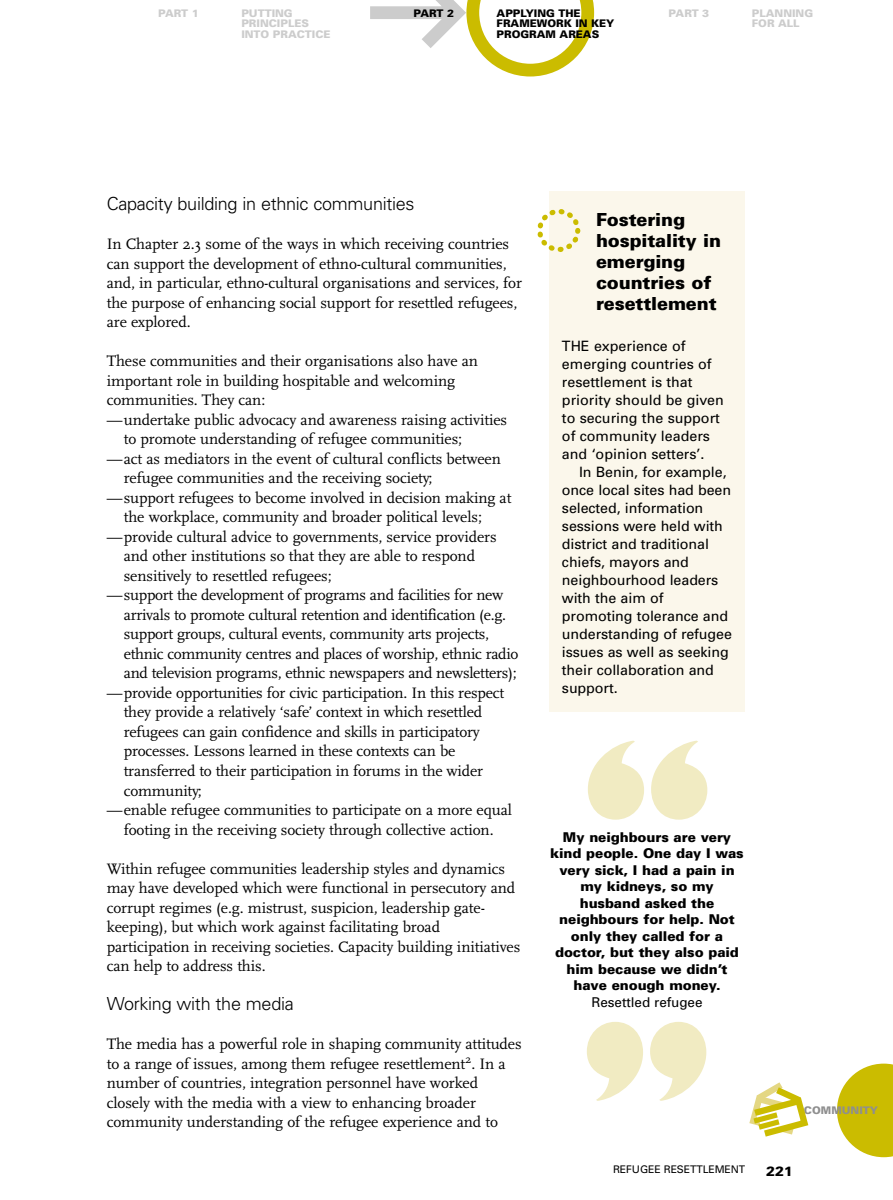
<style>
.page{position:relative;width:893px;height:1200px;background:#fff}
.page>*{position:absolute;margin:0;border:0;box-sizing:border-box;transform-origin:0 0}
.t1{font:800 172.5px/281.1px "Gill Sans";color:#f1ebc2}
.t2{font:300 18px "Univers";letter-spacing:-.015em;color:#000}
.t3{font:900 18px/21px "Univers";letter-spacing:-.005em;color:#000}
.t4{font:15.75px/19.5px "Scala";letter-spacing:-.005em;color:#000}
.t5{font:14.25px/18px "Univers";letter-spacing:-.005em;color:#000}
.t6{font:900 13.5px/16.5px "Univers";letter-spacing:-.005em;color:#000;text-align:center}
.t7{font:13.5px "Univers";letter-spacing:-.005em;color:#000}
.t8{font:900 10.5px/10.5px "Univers";color:#ccc}
.t9{font:900 10.5px/10.5px "Univers";color:#000}
.t10{font:10.5px "Univers";letter-spacing:-.01em;color:#000}
.t11{font:900 10.5px "Univers";color:#8f8f8f}
</style>
<div class="page">
<svg style="left:837px;top:1063px;width:55px;height:93px"></svg>
<svg style="left:370px;top:0;width:224px;height:76px"></svg>
<svg style="left:749px;top:1082px;width:60px;height:55px"></svg>
<div style="left:549px;top:191px;width:196px;height:521px;background:#fbf7eb"></div>
<div style="left:537px;top:209px;width:43px;height:43px;border:5px dashed #cbbc00;border-radius:50%"></div>
<p class="t8" style="left:158px;top:9px;width:42px">PART 1</p>
<p class="t8" style="left:241px;top:9px;width:91px">PUTTING<br>PRINCIPLES<br>INTO PRACTICE</p>
<p class="t9" style="left:413px;top:9px;width:42px">PART 2</p>
<p class="t9" style="left:496px;top:9px;width:119px">APPLYING THE<br>FRAMEWORK IN KEY<br>PROGRAM AREAS</p>
<p class="t8" style="left:668px;top:9px;width:42px">PART 3</p>
<p class="t8" style="left:751px;top:9px;width:63px">PLANNING<br>FOR ALL</p>
<p class="t2" style="left:107px;top:197px;width:309px">Capacity building in ethnic communities</p>
<p class="t4" style="left:107px;top:236px;width:417px">In Chapter 2.3 some of the ways in which receiving countries can support the development of ethno-cultural communities, and, in particular, ethno-cultural organisations and services, for the purpose of enhancing social support for resettled refugees, are explored.</p>
<p class="t4" style="left:107px;top:353px;width:373px">These communities and their organisations also have an</p>
<p class="t4" style="left:107px;top:372px;width:350px">important role in building hospitable and welcoming</p>
<p class="t4" style="left:107px;top:392px;width:160px">communities. They can:</p>
<p class="t4" style="left:107px;top:411px;width:402px">—undertake public advocacy and awareness raising activities</p>
<p class="t4" style="left:124px;top:431px;width:340px">to promote understanding of refugee communities;</p>
<p class="t4" style="left:107px;top:450px;width:395px">—act as mediators in the event of cultural conflicts between</p>
<p class="t4" style="left:124px;top:470px;width:310px">refugee communities and the receiving society;</p>
<p class="t4" style="left:107px;top:489px;width:406px">—support refugees to become involved in decision making at</p>
<p class="t4" style="left:124px;top:509px;width:360px">the workplace, community and broader political levels;</p>
<p class="t4" style="left:107px;top:528px;width:391px">—provide cultural advice to governments, service providers</p>
<p class="t4" style="left:124px;top:548px;width:353px">and other institutions so that they are able to respond</p>
<p class="t4" style="left:124px;top:567px;width:209px">sensitively to resettled refugees;</p>
<p class="t4" style="left:107px;top:587px;width:398px">—support the development of programs and facilities for new</p>
<p class="t4" style="left:124px;top:606px;width:384px">arrivals to promote cultural retention and identification (e.g.</p>
<p class="t4" style="left:124px;top:626px;width:367px">support groups, cultural events, community arts projects,</p>
<p class="t4" style="left:124px;top:645px;width:396px">ethnic community centres and places of worship, ethnic radio</p>
<p class="t4" style="left:124px;top:665px;width:394px">and television programs, ethnic newspapers and newsletters);</p>
<p class="t4" style="left:107px;top:684px;width:399px">—provide opportunities for civic participation. In this respect</p>
<p class="t4" style="left:124px;top:704px;width:360px">they provide a relatively ‘safe’ context in which resettled</p>
<p class="t4" style="left:124px;top:723px;width:357px">refugees can gain confidence and skills in participatory</p>
<p class="t4" style="left:124px;top:743px;width:333px">processes. Lessons learned in these contexts can be</p>
<p class="t4" style="left:124px;top:762px;width:361px">transferred to their participation in forums in the wider</p>
<p class="t4" style="left:124px;top:782px;width:79px">community;</p>
<p class="t4" style="left:107px;top:801px;width:407px">—enable refugee communities to participate on a more equal</p>
<p class="t4" style="left:124px;top:821px;width:371px">footing in the receiving society through collective action.</p>
<p class="t4" style="left:107px;top:860px;width:415px">Within refugee communities leadership styles and dynamics may have developed which were functional in persecutory and corrupt regimes (e.g. mistrust, suspicion, leadership gate&shy;keeping), but which work against facilitating broad participation in receiving societies. Capacity building initiatives can help to address this.</p>
<p class="t2" style="left:107px;top:997px;width:188px">Working with the media</p>
<p class="t4" style="left:107px;top:1035px;width:416px">The media has a powerful role in shaping community attitudes to a range of issues, among them refugee resettlement<sup>2</sup>. In a number of countries, integration personnel have worked closely with the media with a view to enhancing broader community understanding of the refugee experience and to</p>
<p class="t3" style="left:596px;top:210px;width:126px">Fostering hospitality in emerging countries of resettlement</p>
<p class="t5" style="left:562px;top:338px;width:163px">THE experience of emerging countries of resettlement is that priority should be given to securing the support of community leaders and ‘opinion setters’.</p>
<p class="t5" style="left:562px;top:464px;width:171px;text-indent:17px">In Benin, for example, once local sites had been selected, information sessions were held with district and traditional chiefs, mayors and neighbourhood leaders with the aim of promoting tolerance and understanding of refugee issues as well as seeking their collaboration and support.</p>
<h1 class="t1" style="left:580px;top:680px;width:135px">‘‘ ’’</h1>
<p class="t6" style="left:550px;top:829px;width:195px">My neighbours are very kind people. One day I was very sick, I had a pain in my kidneys, so my husband asked the neighbours for help. Not only they called for a doctor, but they also paid him because we didn’t have enough money.</p>
<p class="t7" style="left:591px;top:996px;width:112px">Resettled refugee</p>
<p class="t11" style="left:803px;top:1106px;width:76px">COMMUNITY</p>
<p class="t10" style="left:613px;top:1165px;width:134px">REFUGEE RESETTLEMENT</p>
<p class="t6" style="left:766px;top:1163px;width:28px">221</p>
</div>
